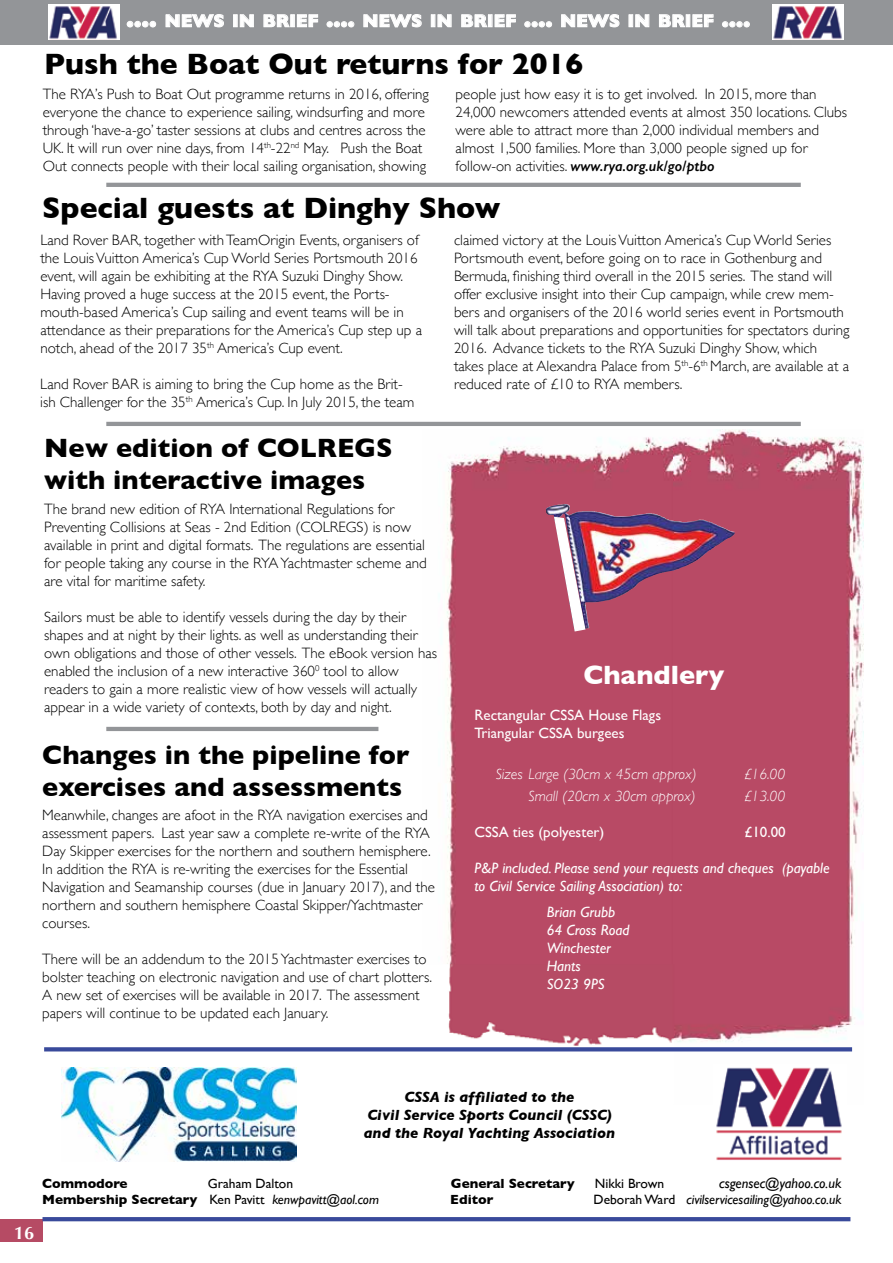
<style>
.page{position:relative;width:893px;height:1263px;background:#fff}
.page>*{position:absolute;margin:0;border:0;box-sizing:border-box;transform-origin:0 0}
.t1{font:700 30px "Gill Sans";color:#000}
.t2{font:700 27px/32.4px "Gill Sans";color:#000}
.t3{font:700 27px "Gill Sans";color:#fff}
.t4{font:700 18px "Optima";color:#fff}
.t5{font:700 17.85px "Gill Sans";color:#fff}
.t6{font:300 15px/18px "Gill Sans";color:#000}
.t7{font:italic 15px/18px "Gill Sans";color:#fff}
.t8{font:italic 700 15px/18px "Gill Sans";color:#000;text-align:center}
.t9{font:15px/18px "Gill Sans";color:#fff}
.t10{font:italic 300 15px "Gill Sans";color:#fff}
.t11{font:italic 14.25px "Gill Sans";color:#000}
.t12{font:700 13.5px "Gill Sans";color:#000}
.t13{font:italic 13.5px "Gill Sans";color:#000}
.t14{font:13.5px "Gill Sans";color:#000}
.s1{font-size:27px}
.s2{font-size:25.5px}
.s3{font-weight:600;font-style:italic}
.s4{font-weight:400}
.s5{font-weight:400;font-style:italic}
.s6{font-style:normal}
</style>
<div class="page">
<img style="left:423px;top:437px;width:251px;height:615px">
<img style="left:674px;top:429px;width:189px;height:623px">
<div style="left:0;top:1219px;width:43px;height:23px;background:#b64b64"></div>
<svg style="left:44px;top:1047px;width:808px;height:4px;background:#4454a0"></svg>
<svg style="left:43px;top:1217px;width:807px;height:4px;background:#3c4d9c"></svg>
<img style="left:62px;top:1067px;width:235px;height:94px">
<img style="left:546px;top:504px;width:156px;height:127px">
<img style="left:553px;top:516px;width:33px;height:116px">
<img style="left:716px;top:1067px;width:126px;height:94px">
<div style="left:0;top:0;width:893px;height:45px;background:#939598"></div>
<svg style="left:126px;top:21px;width:30px;height:7px"></svg>
<svg style="left:165px;top:14px;width:59px;height:14px"></svg>
<svg style="left:234px;top:14px;width:20px;height:14px"></svg>
<svg style="left:263px;top:14px;width:55px;height:14px"></svg>
<svg style="left:326px;top:21px;width:29px;height:7px"></svg>
<svg style="left:363px;top:14px;width:59px;height:14px"></svg>
<div style="left:431px;top:15px;width:4px;height:12px;border:1px solid #fff"></div>
<svg style="left:437px;top:14px;width:15px;height:14px"></svg>
<svg style="left:461px;top:14px;width:27px;height:14px"></svg>
<div style="left:488px;top:15px;width:4px;height:12px;border:1px solid #fff"></div>
<svg style="left:494px;top:14px;width:22px;height:14px"></svg>
<svg style="left:524px;top:21px;width:28px;height:7px"></svg>
<svg style="left:561px;top:14px;width:59px;height:14px"></svg>
<div style="left:629px;top:15px;width:4px;height:12px;border:1px solid #fff"></div>
<svg style="left:635px;top:14px;width:15px;height:14px"></svg>
<svg style="left:659px;top:14px;width:26px;height:14px"></svg>
<div style="left:686px;top:15px;width:4px;height:12px;border:1px solid #fff"></div>
<svg style="left:692px;top:14px;width:22px;height:14px"></svg>
<svg style="left:722px;top:21px;width:28px;height:7px"></svg>
<img style="left:48px;top:5px;width:71px;height:34px">
<img style="left:772px;top:5px;width:71px;height:34px">
<hr style="left:106px;top:183px;width:695px;height:4px;background:#939598">
<hr style="left:106px;top:422px;width:695px;height:4px;background:#939598">
<hr style="left:106px;top:727px;width:272px;height:4px;background:#939598">
<p class="t5" style="left:126px;top:7px;width:625px"><span class="s1">....</span> NEWS IN BRIEF <span class="s2">....</span> NEWS IN BRIEF <span class="s2">....</span> NEWS IN BRIEF <span class="s2">....</span></p>
<h1 class="t1" style="left:44px;top:40px;width:541px">Push the Boat Out returns for 2016</h1>
<p class="t6" style="left:43px;top:85px;width:388px">The RYA’s Push to Boat Out programme returns in 2016, offering everyone the chance to experience sailing, windsurfing and more through ‘have-a-go’ taster sessions at clubs and centres across the UK. It will run over nine days, from 14<sup>th</sup>-22<sup>nd</sup> May. Push the Boat Out connects people with their local sailing organisation, showing</p>
<p class="t6" style="left:456px;top:85px;width:393px">people just how easy it is to get involved. In 2015, more than 24,000 newcomers attended events at almost 350 locations. Clubs were able to attract more than 2,000 individual members and almost 1,500 families. More than 3,000 people signed up for follow-on activities. <span class="s3">www.rya.org.uk/go/ptbo</span></p>
<h1 class="t1" style="left:42px;top:184px;width:460px">Special guests at Dinghy Show</h1>
<p class="t6" style="left:40px;top:231px;width:383px">Land Rover BAR, together with TeamOrigin Events, organisers of the Louis Vuitton America’s Cup World Series Portsmouth 2016 event, will again be exhibiting at the RYA Suzuki Dinghy Show.<br>Having proved a huge success at the 2015 event, the Ports&shy;mouth-based America’s Cup sailing and event teams will be in attendance as their preparations for the America’s Cup step up a notch, ahead of the 2017 35<sup>th</sup> America’s Cup event.</p>
<p class="t6" style="left:40px;top:375px;width:376px">Land Rover BAR is aiming to bring the Cup home as the Brit&shy;ish Challenger for the 35<sup>th</sup> America’s Cup. In July 2015, the team</p>
<h2 class="t2" style="left:44px;top:431px;width:350px">New edition of COLREGS with interactive images</h2>
<p class="t6" style="left:44px;top:499px;width:384px">The brand new edition of RYA International Regulations for Preventing Collisions at Seas - 2nd Edition (COLREGS) is now available in print and digital formats. The regulations are essential for people taking any course in the RYA Yachtmaster scheme and are vital for maritime safety.</p>
<p class="t6" style="left:44px;top:607px;width:394px">Sailors must be able to identify vessels during the day by their shapes and at night by their lights. as well as understanding their own obligations and those of other vessels. The eBook version has enabled the inclusion of a new interactive 360<sup>0</sup> tool to allow readers to gain a more realistic view of how vessels will actually appear in a wide variety of contexts, both by day and night.</p>
<h2 class="t2" style="left:42px;top:738px;width:369px">Changes in the pipeline for exercises and assessments</h2>
<p class="t6" style="left:42px;top:806px;width:394px">Meanwhile, changes are afoot in the RYA navigation exercises and assessment papers. Last year saw a complete re-write of the RYA Day Skipper exercises for the northern and southern hemisphere.<br>In addition the RYA is re-writing the exercises for the Essential Navigation and Seamanship courses (due in January 2017), and the northern and southern hemisphere Coastal Skipper/Yachtmaster courses.</p>
<p class="t6" style="left:42px;top:950px;width:391px">There will be an addendum to the 2015 Yachtmaster exercises to bolster teaching on electronic navigation and use of chart plotters.<br>A new set of exercises will be available in 2017. The assessment papers will continue to be updated each January.</p>
<p class="t6" style="left:454px;top:231px;width:397px">claimed victory at the Louis Vuitton America’s Cup World Series Portsmouth event, before going on to race in Gothenburg and Bermuda, finishing third overall in the 2015 series. The stand will offer exclusive insight into their Cup campaign, while crew mem&shy;bers and organisers of the 2016 world series event in Portsmouth will talk about preparations and opportunities for spectators during 2016. Advance tickets to the RYA Suzuki Dinghy Show, which takes place at Alexandra Palace from 5<sup>th</sup>-6<sup>th</sup> March, are available at a reduced rate of £10 to RYA members.</p>
<h2 class="t3" style="left:583px;top:654px;width:142px">Chandlery</h2>
<p class="t9" style="left:474px;top:706px;width:188px">Rectangular CSSA House Flags<br>Triangular CSSA burgees</p>
<p class="t10" style="left:496px;top:765px;width:202px">Sizes Large (30cm x 45cm approx)</p>
<p class="t10" style="left:744px;top:765px;width:42px">£16.00</p>
<p class="t10" style="left:528px;top:788px;width:169px">Small (20cm x 30cm approx)</p>
<p class="t10" style="left:744px;top:788px;width:42px">£13.00</p>
<p class="t9" style="left:474px;top:823px;width:131px">CSSA ties (polyester)</p>
<p class="t9" style="left:744px;top:823px;width:43px">£10.00</p>
<p class="t7" style="left:474px;top:859px;width:357px">P&amp;P included. Please send your requests and cheques (payable to Civil Service Sailing Association) to:</p>
<p class="t7" style="left:547px;top:903px;width:84px">Brian Grubb<br>64 Cross Road<br>Winchester<br>Hants<br>SO23 9PS</p>
<p class="t8" style="left:364px;top:1088px;width:253px">CSSA is affiliated to the<br>Civil Service Sports Council (CSSC) and the Royal Yachting Association</p>
<p class="t4" style="left:14px;top:1222px;width:22px">16</p>
<p class="t12" style="left:42px;top:1172px;width:87px">Commodore</p>
<p class="t14" style="left:208px;top:1175px;width:87px">Graham Dalton</p>
<p class="t12" style="left:451px;top:1172px;width:125px">General Secretary</p>
<p class="t14" style="left:595px;top:1175px;width:71px">Nikki Brown</p>
<p class="t11" style="left:719px;top:1175px;width:124px">csgensec@yahoo.co.uk</p>
<p class="t12" style="left:42px;top:1189px;width:338px">Membership Secretary <span class="s4">Ken Pavitt</span> <span class="s5">kenwpavitt@aol.com</span></p>
<p class="t12" style="left:450px;top:1189px;width:45px">Editor</p>
<p class="t13" style="left:594px;top:1192px;width:250px"><span class="s6">Deborah Ward</span> civilservicesailing@yahoo.co.uk</p>
</div>
